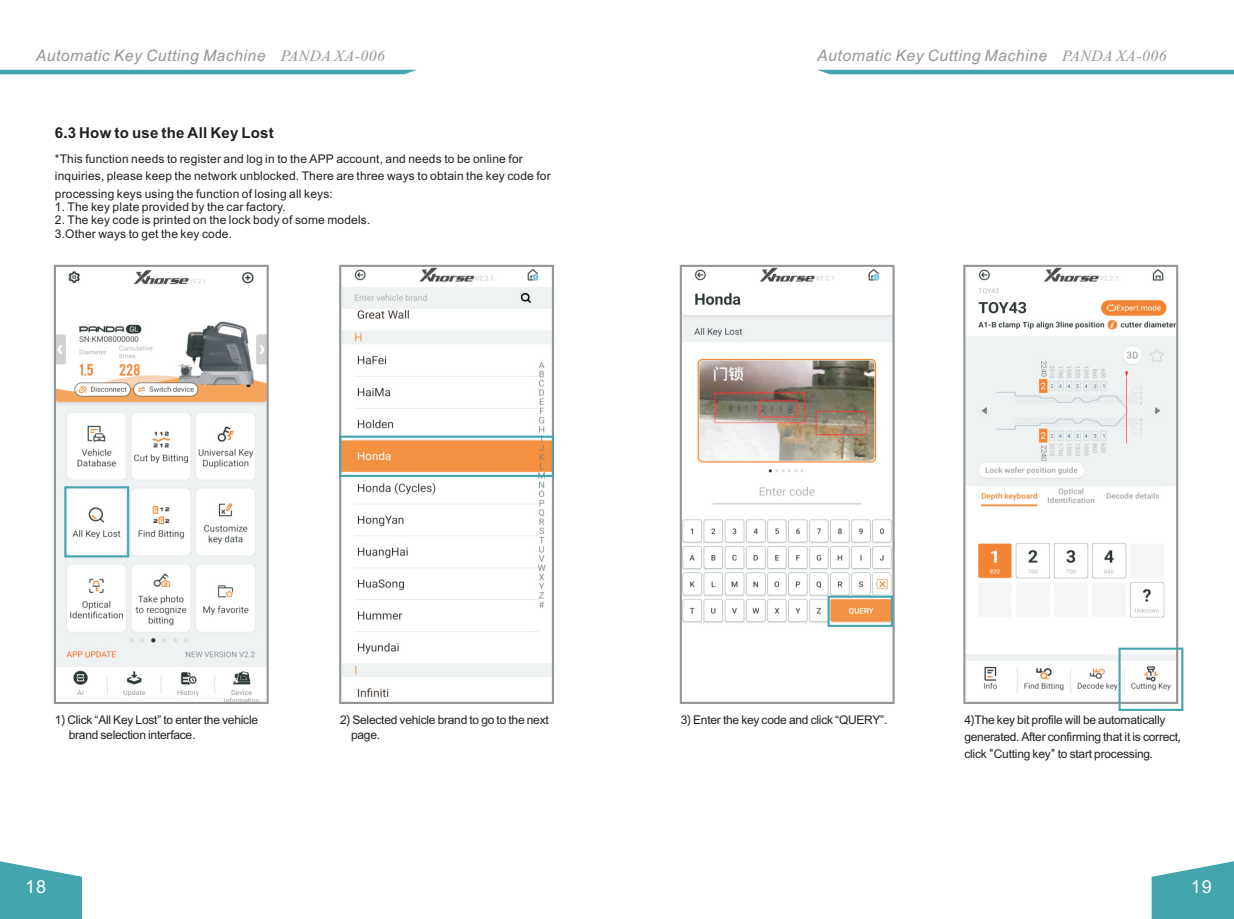
<style>
.page{position:relative;width:1234px;height:919px;background:#fff}
.page>*{position:absolute;margin:0;border:0;box-sizing:border-box;transform-origin:0 0}
.t1{font:18px "Arial";color:#fff}
.t2{font:italic 15.75px "Arial";letter-spacing:.03em;color:#939598}
.t3{font:700 15px "Arial";letter-spacing:.015em;color:#231f20}
.t4{font:12px/17.5px "Arial";letter-spacing:.015em;color:#231f20}
.t5{font:12px/14.9px "Arial";letter-spacing:-.02em;color:#231f20}
.s1{font-family:"Times New Roman"}
.s2{font-family:"Microsoft Ya Hei"}
</style>
<div class="page">
<img style="left:57px;top:270px;width:209px;height:431px">
<div style="left:54px;top:265px;width:215px;height:439px;border:2px solid #939598"></div>
<img style="left:682px;top:268px;width:209px;height:355px">
<img style="left:342px;top:268px;width:209px;height:430px">
<img style="left:966px;top:268px;width:208px;height:426px">
<div style="left:963px;top:265px;width:214px;height:439px;border:2px solid #939598"></div>
<div style="left:679px;top:265px;width:215px;height:439px;border:2px solid #939598"></div>
<div style="left:339px;top:265px;width:215px;height:439px;border:2px solid #939598"></div>
<svg style="left:1151px;top:861px;width:82px;height:57px;background:#5fb2ba"></svg>
<svg style="left:0;top:861px;width:82px;height:57px;background:#5eb1b9"></svg>
<hr style="left:0;top:70px;width:416px;height:4px;background:#44a5ae">
<hr style="left:818px;top:70px;width:415px;height:4px;background:#44a5ae">
<div style="left:827px;top:595px;width:65px;height:32px;border:2px solid #44a5ae"></div>
<div style="left:64px;top:486px;width:65px;height:71px;border:2px solid #44a5ae"></div>
<div style="left:1118px;top:647px;width:65px;height:64px;border:2px solid #44a5ae"></div>
<div style="left:339px;top:435px;width:215px;height:42px;border:2px solid #44a5ae"></div>
<h2 class="t2" style="left:36px;top:49px;width:351px">Automatic Key Cutting Machine <span class="s1">PANDA XA-006</span></h2>
<h2 class="t2" style="left:817px;top:49px;width:351px">Automatic Key Cutting Machine <span class="s1">PANDA XA-006</span></h2>
<p class="t3" style="left:55px;top:127px;width:220px">6<span class="s2">.</span>3 How to use the All Key Lost</p>
<p class="t4" style="left:55px;top:151px;width:497px">*This function needs to register and log in to the APP account, and needs to be online for inquiries, please keep the network unblocked. There are three ways to obtain the key code for processing keys using the function of losing all keys:</p>
<p class="t4" style="left:55px;top:199px;width:232px">1. The key plate provided by the car factory.</p>
<p class="t4" style="left:55px;top:215px;width:317px;line-height:13.4px">2. The key code is printed on the lock body of some models.<br>3.Other ways to get the key code.</p>
<p class="t5" style="left:69px;top:713px;width:191px;text-indent:-14px">1<span class="s2">)</span> Click “All Key Lost” to enter the vehicle brand selection interface.</p>
<p class="t5" style="left:351px;top:713px;width:199px;text-indent:-11px">2<span class="s2">)</span> Selected vehicle brand to go to the next page.</p>
<p class="t5" style="left:680px;top:713px;width:208px">3<span class="s2">)</span> Enter the key code and click “QUERY”.</p>
<p class="t5" style="left:964px;top:713px;width:218px;line-height:16.8px">4<span class="s2">)</span>The key bit profile will be automatically generated<span class="s2">.</span> After confirming that it is correct<span class="s2">, </span>click <span class="s2">"</span>Cutting key<span class="s2">"</span> to start processing<span class="s2">.</span></p>
<h1 class="t1" style="left:25px;top:880px;width:23px">18</h1>
<h1 class="t1" style="left:1190px;top:880px;width:23px">19</h1>
</div>
